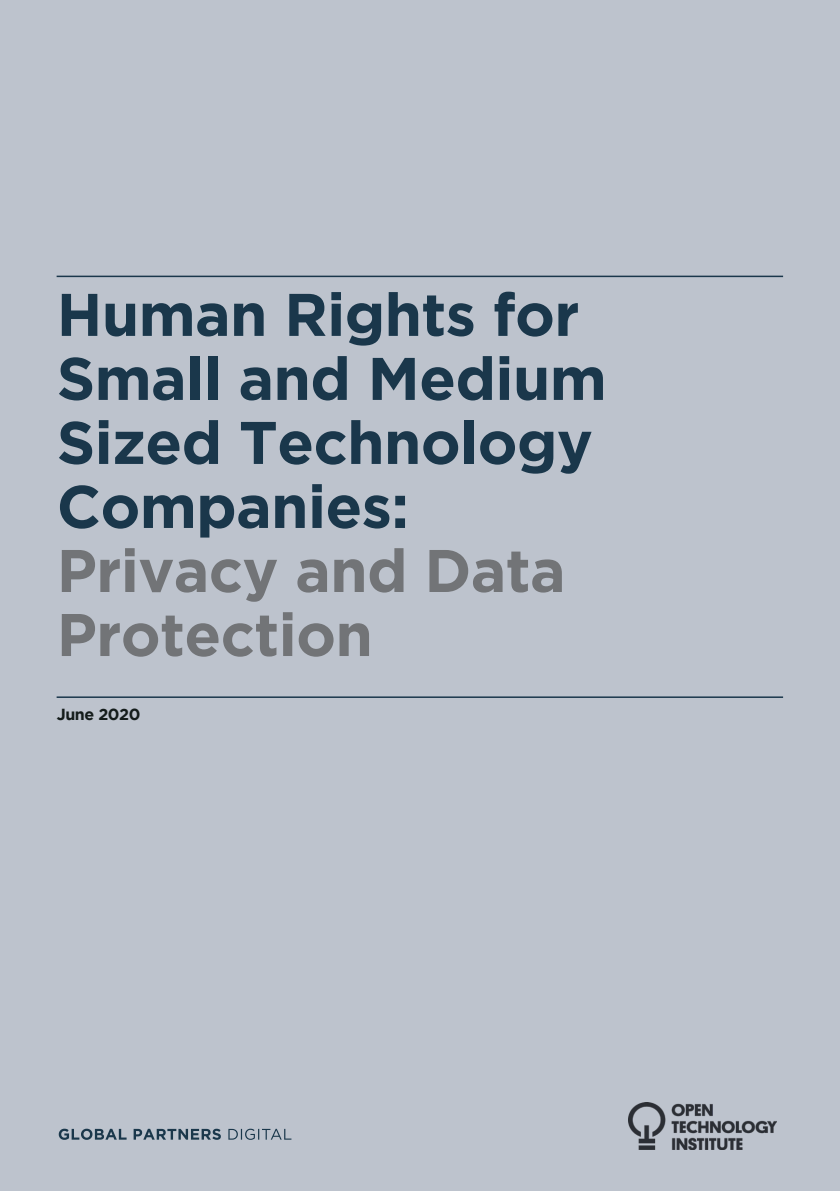
<style>
.page{position:relative;width:840px;height:1191px;background:#fff}
.page>*{position:absolute;margin:0;border:0;box-sizing:border-box;transform-origin:0 0}
.t1{font:700 60px/64px "Gotham";letter-spacing:-.01em;color:#1a374b}
.t2{font:700 60px/64px "Gotham";letter-spacing:-.01em;color:#727477}
.t3{font:700 16px "Gotham";letter-spacing:-.025em;color:#141c1b}
</style>
<div class="page">
<div style="left:0;top:0;width:839px;height:1191px;background:#bdc3cd"></div>
<svg style="left:59px;top:1128px;width:232px;height:11px"></svg>
<hr style="left:57px;top:276px;width:725px;height:1px;background:#1a374b">
<hr style="left:57px;top:696px;width:725px;height:2px;background:#1a374b">
<img style="left:628px;top:1102px;width:148px;height:47px">
<p class="t1" style="left:57px;top:281px;width:551px">Human Rights for<br>Small and Medium<br>Sized Technology<br>Companies:</p>
<p class="t2" style="left:57px;top:537px;width:510px">Privacy and Data<br>Protection</p>
<p class="t3" style="left:57px;top:704px;width:85px">June 2020</p>
</div>
